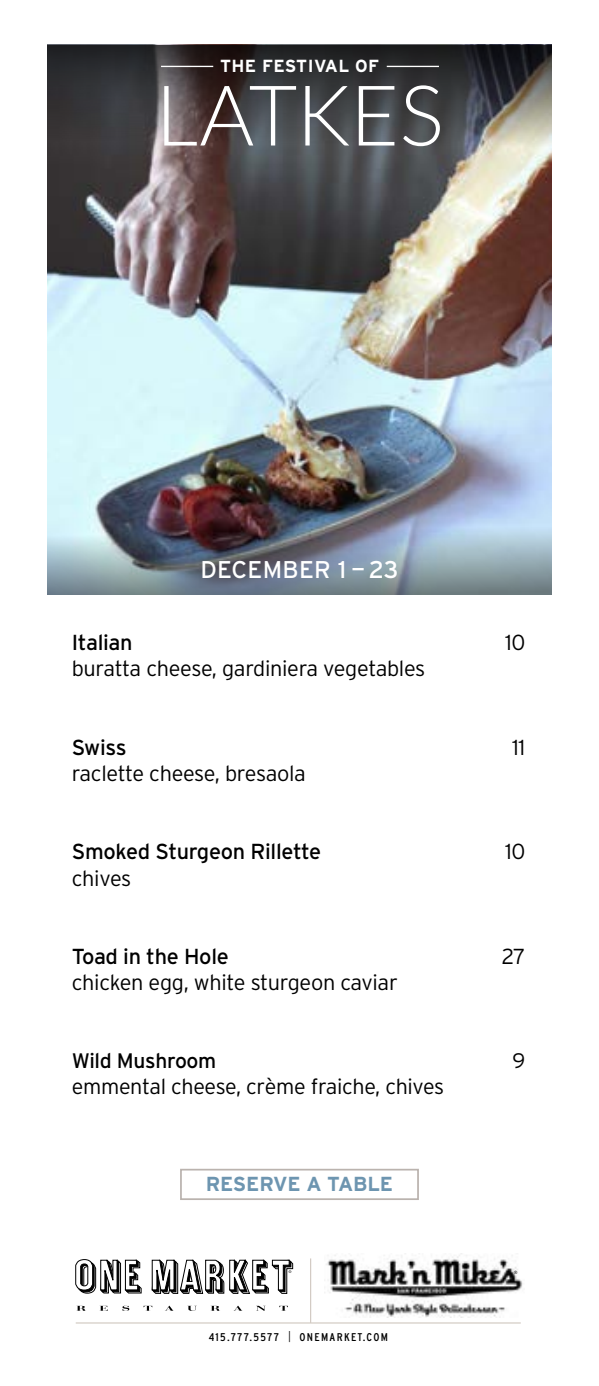
<style>
.page{position:relative;width:599px;height:1386px;background:#fff}
.page>*{position:absolute;margin:0;border:0;box-sizing:border-box;transform-origin:0 0}
.t1{font:300 84px "Lato";letter-spacing:-.01em;color:#fff}
.t2{font:24.15px "Interstate";letter-spacing:.01em;color:#fff}
.t3{font:300 21.7px "Interstate";letter-spacing:-.015em;color:#000}
.t4{font:21.7px "Interstate";letter-spacing:-.015em;color:#000}
.t5{font:300 21.53px "Interstate";letter-spacing:-.015em;color:#000}
.t6{font:21px "Interstate";letter-spacing:-.015em;color:#000}
.t7{font:300 21px "Interstate";color:#000}
.t8{font:700 20.3px "Interstate";letter-spacing:-.005em;color:#6d95b0}
.t9{font:700 17.5px "Interstate";letter-spacing:.02em;color:#fff}
.t10{font:11.2px "Interstate Condensed";letter-spacing:.11em;color:#000;scale:1.05 1}
.t11{font:4.55px "Interstate";color:#000}
.s1{font-family:"Interstate Compressed";font-weight:300}
</style>
<div class="page">
<img style="left:47px;top:148px;width:504px;height:379px">
<img style="left:324px;top:1255px;width:199px;height:62px">
<svg style="left:75px;top:1259px;width:66px;height:35px"></svg>
<svg style="left:76px;top:1306px;width:10px;height:5px"></svg>
<svg style="left:100px;top:1306px;width:8px;height:5px"></svg>
<svg style="left:122px;top:1306px;width:7px;height:5px"></svg>
<svg style="left:143px;top:1306px;width:9px;height:5px"></svg>
<svg style="left:165px;top:1306px;width:9px;height:5px"></svg>
<svg style="left:188px;top:1306px;width:8px;height:5px"></svg>
<svg style="left:210px;top:1306px;width:10px;height:5px"></svg>
<svg style="left:233px;top:1306px;width:9px;height:5px"></svg>
<svg style="left:256px;top:1306px;width:9px;height:5px"></svg>
<svg style="left:279px;top:1306px;width:9px;height:5px"></svg>
<svg style="left:152px;top:1260px;width:141px;height:34px"></svg>
<hr style="left:76px;top:1323px;width:444px;height:1px;background:#c9c0b7">
<hr style="left:310px;top:1258px;width:1px;height:65px;background:#c9c0b7">
<svg style="left:47px;top:45px;width:504px;height:103px;background:#434243"></svg>
<hr style="left:161px;top:66px;width:52px;height:1px;background:#fff">
<hr style="left:386px;top:66px;width:53px;height:1px;background:#fff">
<img style="left:47px;top:527px;width:504px;height:68px">
<p class="t9" style="left:220px;top:56px;width:160px">THE FESTIVAL OF</p>
<h1 class="t1" style="left:155px;top:70px;width:289px">LATKES</h1>
<p class="t2" style="left:200px;top:556px;width:199px">DECEMBER 1 — 23</p>
<p class="t4" style="left:72px;top:631px;width:62px">Italian</p>
<p class="t3" style="left:505px;top:630px;width:22px">10</p>
<p class="t3" style="left:72px;top:657px;width:355px">buratta cheese, gardiniera vegetables</p>
<p class="t4" style="left:72px;top:735px;width:56px">Swiss</p>
<p class="t3" style="left:512px;top:735px;width:15px">11</p>
<p class="t3" style="left:72px;top:761px;width:235px">raclette cheese, bresaola</p>
<p class="t4" style="left:72px;top:840px;width:251px">Smoked Sturgeon Rillette</p>
<p class="t3" style="left:505px;top:840px;width:22px">10</p>
<p class="t3" style="left:72px;top:866px;width:61px">chives</p>
<p class="t4" style="left:72px;top:944px;width:158px">Toad in the Hole</p>
<p class="t3" style="left:501px;top:944px;width:25px">27</p>
<p class="t3" style="left:72px;top:970px;width:327px">chicken egg, white sturgeon caviar</p>
<p class="t6" style="left:72px;top:1048px;width:146px">Wild Mushroom</p>
<p class="t7" style="left:512px;top:1048px;width:14px">9</p>
<p class="t5" style="left:72px;top:1074px;width:374px">emmental cheese, crème fraiche, chives</p>
<p class="t8" style="left:206px;top:1173px;width:189px">RESERVE A TABLE</p>
<p class="t10" style="left:209px;top:1330px;width:172px">415.777.5577 <span class="s1">|</span> ONEMARKET.COM</p>
<p class="t11" style="left:513px;top:1270px;width:5px">®</p>
</div>
